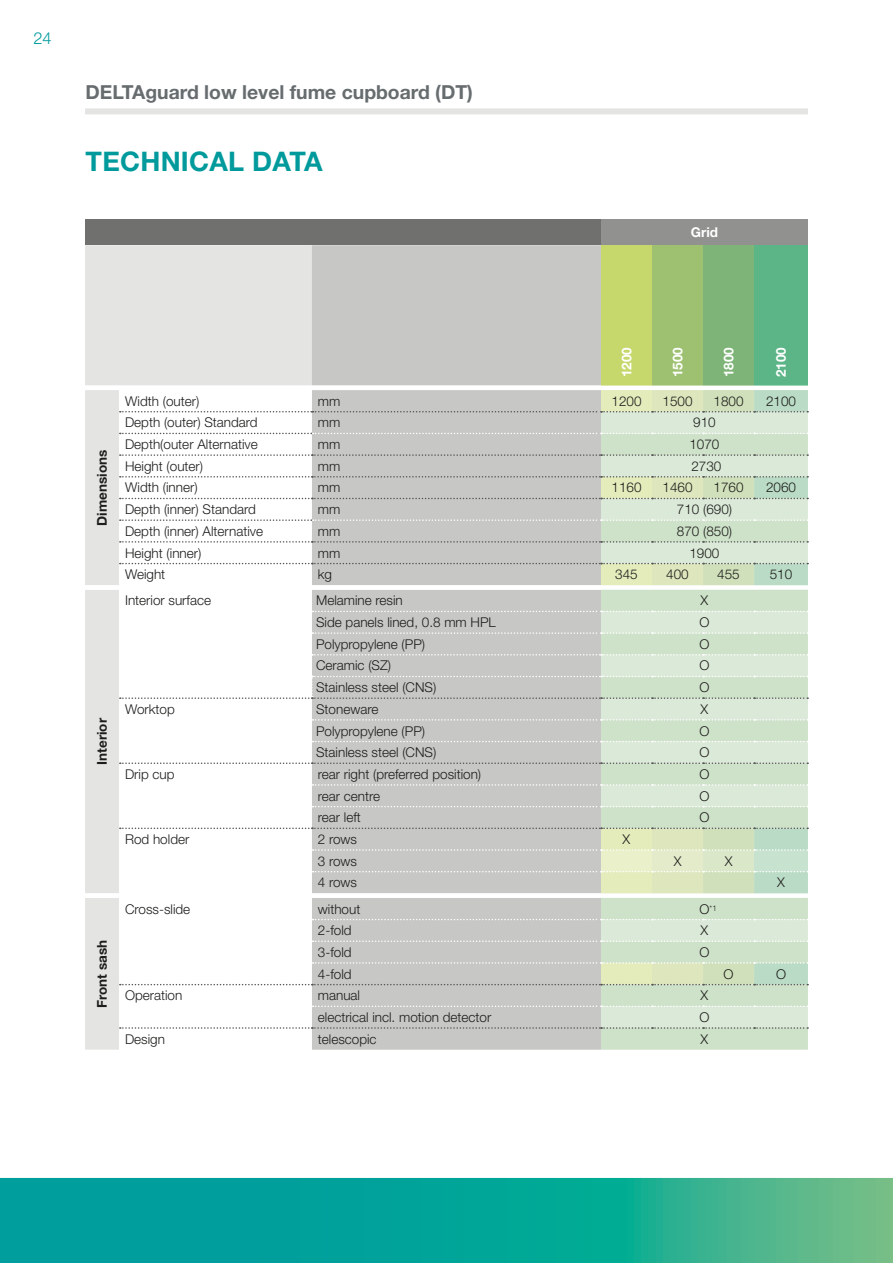
<style>
.page{position:relative;width:893px;height:1263px;background:#fff}
.page>*{position:absolute;margin:0;border:0;box-sizing:border-box;transform-origin:0 0}
.Fliesstext{font:700 27px "Helvetica Neue LT Std";letter-spacing:.01em;color:#009a9c}
.Fliesstext-2{font:700 19.35px "Helvetica Neue LT Std";color:#676c6f}
.t1{font:300 16.5px "Helvetica Neue LT Std";color:#009a9c}
.Fliesstext-3{font:300 13.5px "Helvetica Neue LT Std";color:#1d1d1b}
.Fliesstext-4{font:700 13.5px "Helvetica Neue LT Std";color:#1d1d1b}
.Fliesstext-5{font:700 13.5px "Helvetica Neue LT Std";color:#fff}
.Fliesstext-6{font:300 7.8px "Helvetica Neue LT Std";color:#1d1d1b}
.s1{font-size:13.5px}
</style>
<div class="page">
<svg style="left:0;top:1178px;width:893px;height:85px;background:#16a896"></svg>
<div style="left:85px;top:108px;width:723px;height:6px;background:#e4e4e3"></div>
<div style="left:85px;top:220px;width:516px;height:25px;background:#70706f"></div>
<div style="left:601px;top:220px;width:207px;height:25px;background:#919190"></div>
<div style="left:85px;top:245px;width:227px;height:141px;background:#e4e4e3"></div>
<div style="left:312px;top:245px;width:289px;height:141px;background:#c7c7c6"></div>
<div style="left:601px;top:245px;width:51px;height:141px;background:#c6d86b"></div>
<div style="left:652px;top:245px;width:51px;height:141px;background:#9ec171"></div>
<div style="left:703px;top:245px;width:51px;height:141px;background:#7eb477"></div>
<div style="left:754px;top:245px;width:54px;height:141px;background:#5bb587"></div>
<svg style="left:85px;top:985px;width:516px;height:65px;fill:#c7c7c6"></svg>
<svg style="left:601px;top:985px;width:207px;height:65px;background:#d2e3cd"></svg>
<svg style="left:313px;top:1005px;width:495px;height:2px"></svg>
<svg style="left:120px;top:1027px;width:688px;height:2px"></svg>
<svg style="left:85px;top:390px;width:723px;height:595px"></svg>
<p class="t1" style="left:33px;top:28px;width:20px">24</p>
<p class="Fliesstext-2" style="left:86px;top:80px;width:389px">DELTAguard low level fume cupboard (DT)</p>
<p class="Fliesstext" style="left:86px;top:145px;width:239px">TECHNICAL DATA</p>
<p class="Fliesstext-5" style="left:691px;top:224px;width:29px">Grid</p>
<p class="Fliesstext-4" style="left:94px;top:525px;width:77px;rotate:-90deg">Dimensions</p>
<p class="Fliesstext-4" style="left:94px;top:765px;width:48px;rotate:-90deg">Interior</p>
<p class="Fliesstext-4" style="left:94px;top:1008px;width:70px;rotate:-90deg">Front sash</p>
<p class="Fliesstext-5" style="left:618px;top:377px;width:32px;rotate:-90deg">1200</p>
<p class="Fliesstext-5" style="left:669px;top:377px;width:32px;rotate:-90deg">1500</p>
<p class="Fliesstext-5" style="left:720px;top:377px;width:32px;rotate:-90deg">1800</p>
<p class="Fliesstext-5" style="left:773px;top:377px;width:32px;rotate:-90deg">2100</p>
<p class="Fliesstext-3" style="left:125px;top:393px;width:76px">Width (outer)</p>
<p class="Fliesstext-3" style="left:318px;top:393px;width:24px">mm</p>
<p class="Fliesstext-3" style="left:611px;top:393px;width:32px">1200</p>
<p class="Fliesstext-3" style="left:662px;top:393px;width:32px">1500</p>
<p class="Fliesstext-3" style="left:713px;top:393px;width:32px">1800</p>
<p class="Fliesstext-3" style="left:766px;top:393px;width:32px">2100</p>
<p class="Fliesstext-3" style="left:125px;top:414px;width:134px">Depth (outer) Standard</p>
<p class="Fliesstext-3" style="left:318px;top:414px;width:24px">mm</p>
<p class="Fliesstext-3" style="left:693px;top:414px;width:24px">910</p>
<p class="Fliesstext-3" style="left:125px;top:436px;width:134px">Depth(outer Alternative</p>
<p class="Fliesstext-3" style="left:318px;top:436px;width:24px">mm</p>
<p class="Fliesstext-3" style="left:689px;top:436px;width:32px">1070</p>
<p class="Fliesstext-3" style="left:125px;top:458px;width:80px">Height (outer)</p>
<p class="Fliesstext-3" style="left:318px;top:458px;width:24px">mm</p>
<p class="Fliesstext-3" style="left:691px;top:458px;width:32px">2730</p>
<p class="Fliesstext-3" style="left:125px;top:479px;width:74px">Width (inner)</p>
<p class="Fliesstext-3" style="left:318px;top:479px;width:24px">mm</p>
<p class="Fliesstext-3" style="left:611px;top:479px;width:32px">1160</p>
<p class="Fliesstext-3" style="left:662px;top:479px;width:32px">1460</p>
<p class="Fliesstext-3" style="left:713px;top:479px;width:32px">1760</p>
<p class="Fliesstext-3" style="left:766px;top:479px;width:32px">2060</p>
<p class="Fliesstext-3" style="left:125px;top:501px;width:132px">Depth (inner) Standard</p>
<p class="Fliesstext-3" style="left:318px;top:501px;width:24px">mm</p>
<p class="Fliesstext-3" style="left:677px;top:501px;width:57px">710 (690)</p>
<p class="Fliesstext-3" style="left:125px;top:523px;width:140px">Depth (inner) Alternative</p>
<p class="Fliesstext-3" style="left:318px;top:523px;width:24px">mm</p>
<p class="Fliesstext-3" style="left:677px;top:523px;width:57px">870 (850)</p>
<p class="Fliesstext-3" style="left:125px;top:544px;width:78px">Height (inner)</p>
<p class="Fliesstext-3" style="left:318px;top:544px;width:24px">mm</p>
<p class="Fliesstext-3" style="left:689px;top:544px;width:32px">1900</p>
<p class="Fliesstext-3" style="left:125px;top:566px;width:42px">Weight</p>
<p class="Fliesstext-3" style="left:318px;top:566px;width:16px">kg</p>
<p class="Fliesstext-3" style="left:615px;top:566px;width:24px">345</p>
<p class="Fliesstext-3" style="left:666px;top:566px;width:24px">400</p>
<p class="Fliesstext-3" style="left:717px;top:566px;width:24px">455</p>
<p class="Fliesstext-3" style="left:770px;top:566px;width:24px">510</p>
<p class="Fliesstext-3" style="left:125px;top:592px;width:88px">Interior surface</p>
<p class="Fliesstext-3" style="left:316px;top:592px;width:88px">Melamine resin</p>
<p class="Fliesstext-3" style="left:701px;top:592px;width:9px">X</p>
<p class="Fliesstext-3" style="left:316px;top:614px;width:181px">Side panels lined, 0.8 mm HPL</p>
<p class="Fliesstext-3" style="left:699px;top:614px;width:12px">O</p>
<p class="Fliesstext-3" style="left:316px;top:636px;width:111px">Polypropylene (PP)</p>
<p class="Fliesstext-3" style="left:699px;top:636px;width:12px">O</p>
<p class="Fliesstext-3" style="left:316px;top:657px;width:77px">Ceramic (SZ)</p>
<p class="Fliesstext-3" style="left:699px;top:657px;width:12px">O</p>
<p class="Fliesstext-3" style="left:316px;top:679px;width:122px">Stainless steel (CNS)</p>
<p class="Fliesstext-3" style="left:699px;top:679px;width:12px">O</p>
<p class="Fliesstext-3" style="left:125px;top:701px;width:51px">Worktop</p>
<p class="Fliesstext-3" style="left:316px;top:701px;width:64px">Stoneware</p>
<p class="Fliesstext-3" style="left:701px;top:701px;width:9px">X</p>
<p class="Fliesstext-3" style="left:316px;top:722px;width:111px">Polypropylene (PP)</p>
<p class="Fliesstext-3" style="left:699px;top:722px;width:12px">O</p>
<p class="Fliesstext-3" style="left:316px;top:744px;width:122px">Stainless steel (CNS)</p>
<p class="Fliesstext-3" style="left:699px;top:744px;width:12px">O</p>
<p class="Fliesstext-3" style="left:125px;top:766px;width:51px">Drip cup</p>
<p class="Fliesstext-3" style="left:318px;top:766px;width:165px">rear right (preferred position)</p>
<p class="Fliesstext-3" style="left:699px;top:766px;width:12px">O</p>
<p class="Fliesstext-3" style="left:318px;top:787px;width:64px">rear centre</p>
<p class="Fliesstext-3" style="left:699px;top:787px;width:12px">O</p>
<p class="Fliesstext-3" style="left:318px;top:809px;width:45px">rear left</p>
<p class="Fliesstext-3" style="left:699px;top:809px;width:12px">O</p>
<p class="Fliesstext-3" style="left:125px;top:831px;width:66px">Rod holder</p>
<p class="Fliesstext-3" style="left:318px;top:831px;width:41px">2 rows</p>
<p class="Fliesstext-3" style="left:623px;top:831px;width:9px">X</p>
<p class="Fliesstext-3" style="left:318px;top:852px;width:41px">3 rows</p>
<p class="Fliesstext-3" style="left:674px;top:852px;width:9px">X</p>
<p class="Fliesstext-3" style="left:725px;top:852px;width:9px">X</p>
<p class="Fliesstext-3" style="left:318px;top:874px;width:41px">4 rows</p>
<p class="Fliesstext-3" style="left:777px;top:874px;width:9px">X</p>
<p class="Fliesstext-3" style="left:125px;top:900px;width:67px">Cross-slide</p>
<p class="Fliesstext-3" style="left:318px;top:900px;width:44px">without</p>
<p class="Fliesstext-6" style="left:700px;top:903px;width:19px"><span class="s1">O</span>*1</p>
<p class="Fliesstext-3" style="left:318px;top:922px;width:35px">2-fold</p>
<p class="Fliesstext-3" style="left:701px;top:922px;width:9px">X</p>
<p class="Fliesstext-3" style="left:318px;top:944px;width:35px">3-fold</p>
<p class="Fliesstext-3" style="left:699px;top:944px;width:12px">O</p>
<p class="Fliesstext-3" style="left:318px;top:965px;width:35px">4-fold</p>
<p class="Fliesstext-3" style="left:724px;top:965px;width:12px">O</p>
<p class="Fliesstext-3" style="left:776px;top:965px;width:12px">O</p>
<p class="Fliesstext-3" style="left:125px;top:987px;width:59px">Operation</p>
<p class="Fliesstext-3" style="left:318px;top:987px;width:44px">manual</p>
<p class="Fliesstext-3" style="left:701px;top:987px;width:9px">X</p>
<p class="Fliesstext-3" style="left:318px;top:1009px;width:175px">electrical incl. motion detector</p>
<p class="Fliesstext-3" style="left:699px;top:1009px;width:12px">O</p>
<p class="Fliesstext-3" style="left:125px;top:1030px;width:42px">Design</p>
<p class="Fliesstext-3" style="left:318px;top:1030px;width:60px">telescopic</p>
<p class="Fliesstext-3" style="left:701px;top:1030px;width:9px">X</p>
</div>
